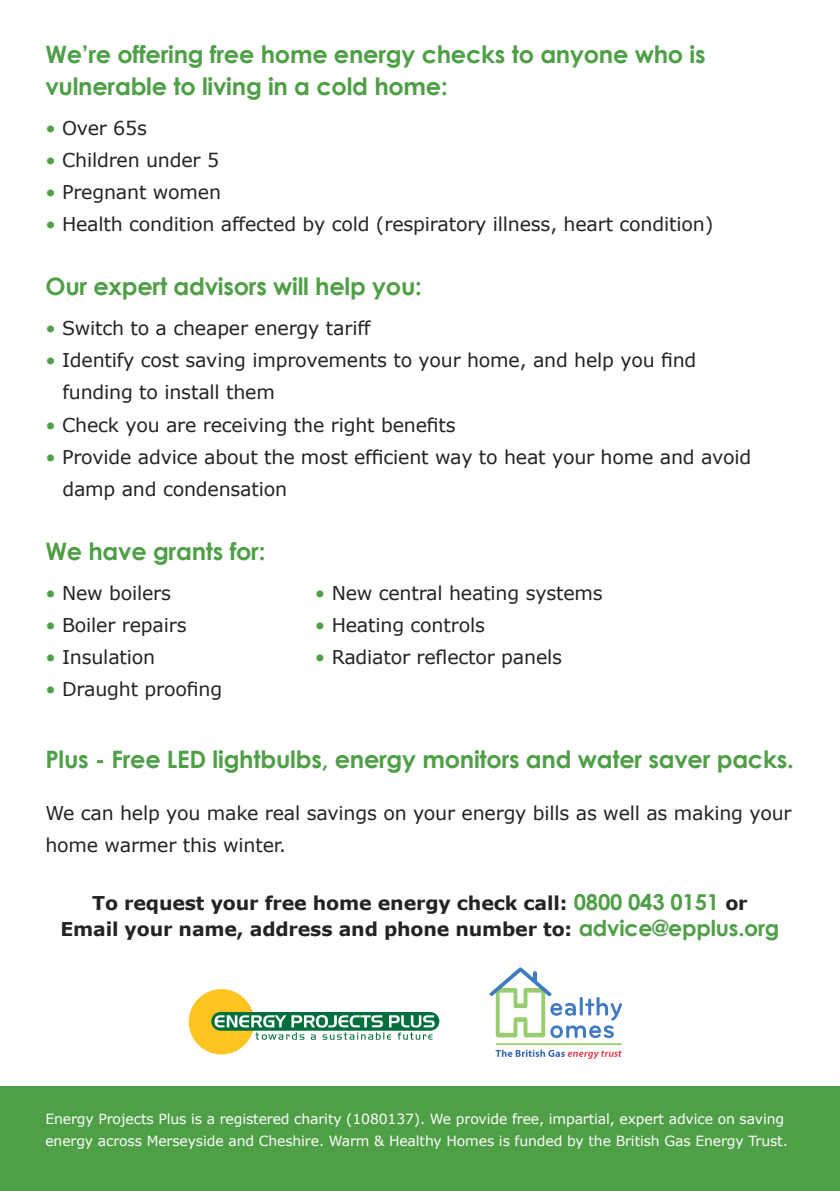
<style>
.page{position:relative;width:840px;height:1191px;background:#fff}
.page>*{position:absolute;margin:0;border:0;box-sizing:border-box;transform-origin:0 0}
.t1{font:700 24px/32px "Century Gothic";letter-spacing:-.01em;color:#4e9f46}
.t2{font:19px/32px "Verdana";letter-spacing:-.01em;color:#212324}
.t3{font:700 19px/26.4px "Verdana";letter-spacing:-.01em;color:#212324;text-align:center}
.t4{font:14px/22px "Verdana";letter-spacing:-.01em;color:#fff}
.s1{color:#4e9f46}
.s2{font-family:"Century Gothic";font-size:22px;color:#4e9f46}
</style>
<div class="page">
<div style="left:0;top:1086px;width:839px;height:105px;background:#4e9f46"></div>
<svg style="left:489px;top:967px;width:132px;height:92px"></svg>
<div style="left:189px;top:989px;width:65px;height:65px;background:#fec422;border-radius:50%"></div>
<div style="left:211px;top:1012px;width:228px;height:18px;background:#006f3c;border-radius:9px"></div>
<svg style="left:214px;top:1015px;width:220px;height:24px"></svg>
<p class="t1" style="left:45px;top:38px;width:661px">We’re offering free home energy checks to anyone who is vulnerable to living in a cold home:</p>
<p class="t2" style="left:45px;top:112px;width:103px"><span class="s1">•</span> Over 65s</p>
<p class="t2" style="left:45px;top:144px;width:175px"><span class="s1">•</span> Children under 5</p>
<p class="t2" style="left:45px;top:176px;width:177px"><span class="s1">•</span> Pregnant women</p>
<p class="t2" style="left:45px;top:208px;width:669px"><span class="s1">•</span> Health condition affected by cold (respiratory illness, heart condition)</p>
<p class="t1" style="left:45px;top:270px;width:378px">Our expert advisors will help you:</p>
<p class="t2" style="left:45px;top:312px;width:326px"><span class="s1">•</span> Switch to a cheaper energy tariff</p>
<p class="t2" style="left:62px;top:344px;width:635px;text-indent:-17px"><span class="s1">•</span> Identify cost saving improvements to your home, and help you find funding to install them</p>
<p class="t2" style="left:45px;top:408px;width:411px"><span class="s1">•</span> Check you are receiving the right benefits</p>
<p class="t2" style="left:62px;top:440px;width:690px;text-indent:-17px"><span class="s1">•</span> Provide advice about the most efficient way to heat your home and avoid damp and condensation</p>
<p class="t1" style="left:45px;top:534px;width:221px">We have grants for:</p>
<p class="t2" style="left:45px;top:576px;width:127px"><span class="s1">•</span> New boilers</p>
<p class="t2" style="left:45px;top:608px;width:143px"><span class="s1">•</span> Boiler repairs</p>
<p class="t2" style="left:45px;top:640px;width:111px"><span class="s1">•</span> Insulation</p>
<p class="t2" style="left:45px;top:672px;width:178px"><span class="s1">•</span> Draught proofing</p>
<p class="t2" style="left:315px;top:576px;width:289px"><span class="s1">•</span> New central heating systems</p>
<p class="t2" style="left:315px;top:608px;width:171px"><span class="s1">•</span> Heating controls</p>
<p class="t2" style="left:315px;top:640px;width:248px"><span class="s1">•</span> Radiator reflector panels</p>
<p class="t1" style="left:45px;top:742px;width:749px">Plus - Free LED lightbulbs, energy monitors and water saver packs.</p>
<p class="t2" style="left:45px;top:796px;width:747px">We can help you make real savings on your energy bills as well as making your home warmer this winter.</p>
<p class="t3" style="left:60px;top:889px;width:720px">To request your free home energy check call: <span class="s2">0800 043 0151</span> or<br>Email your name, address and phone number to: <span class="s2">advice@epplus.org</span></p>
<p class="t4" style="left:45px;top:1107px;width:743px">Energy Projects Plus is a registered charity (1080137). We provide free, impartial, expert advice on saving energy across Merseyside and Cheshire. Warm &amp; Healthy Homes is funded by the British Gas Energy Trust.</p>
</div>
